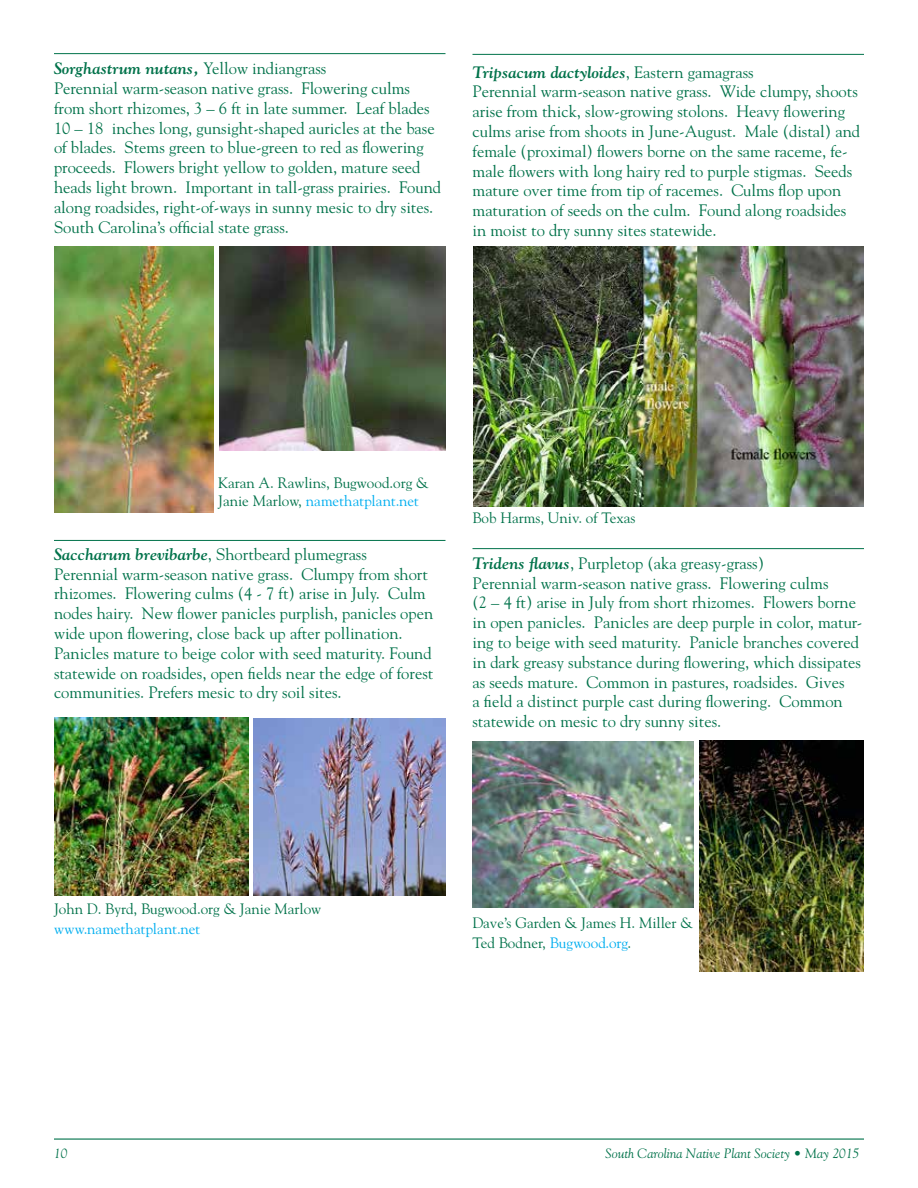
<style>
.page{position:relative;width:918px;height:1188px;background:#fff}
.page>*{position:absolute;margin:0;border:0;box-sizing:border-box;transform-origin:0 0}
.t1{font:16.5px/19.8px "Goudy";color:#00724a}
.t2{font:15px/19.8px "Goudy";color:#00724a}
.t3{font:15px "Goudy";letter-spacing:.005em;color:#00aeef}
.t4{font:italic 13.5px "Goudy";color:#00724a}
.s1{font-weight:700;font-style:italic}
.s2{color:#00aeef}
</style>
<div class="page">
<hr style="left:54px;top:1138px;width:810px;height:2px;background:#00724a">
<img style="left:473px;top:246px;width:391px;height:261px">
<img style="left:54px;top:718px;width:195px;height:177px">
<img style="left:253px;top:718px;width:193px;height:177px">
<img style="left:472px;top:742px;width:222px;height:166px">
<img style="left:699px;top:741px;width:165px;height:230px">
<img style="left:54px;top:247px;width:160px;height:265px">
<img style="left:220px;top:247px;width:226px;height:203px">
<hr style="left:54px;top:53px;width:392px;height:1px;background:#00724a">
<hr style="left:54px;top:540px;width:392px;height:1px;background:#00724a">
<hr style="left:472px;top:54px;width:392px;height:1px;background:#00724a">
<hr style="left:472px;top:548px;width:392px;height:1px;background:#00724a">
<p class="t1" style="left:54px;top:58px;width:389px"><span class="s1">Sorghastrum nutans,</span> Yellow indiangrass<br>Perennial warm-season native grass. Flowering culms from short rhizomes, 3 – 6 ft in late summer. Leaf blades 10 – 18 inches long, gunsight-shaped auricles at the base of blades. Stems green to blue-green to red as flowering proceeds. Flowers bright yellow to golden, mature seed heads light brown. Important in tall-grass prairies. Found along roadsides, right-of-ways in sunny mesic to dry sites.<br>South Carolina’s official state grass.</p>
<p class="t1" style="left:472px;top:61px;width:389px"><span class="s1">Tripsacum dactyloides</span>, Eastern gamagrass<br>Perennial warm-season native grass. Wide clumpy, shoots arise from thick, slow-growing stolons. Heavy flowering culms arise from shoots in June-August. Male (distal) and female (proximal) flowers borne on the same raceme, fe&shy;male flowers with long hairy red to purple stigmas. Seeds mature over time from tip of racemes. Culms flop upon maturation of seeds on the culm. Found along roadsides in moist to dry sunny sites statewide.</p>
<p class="t2" style="left:218px;top:473px;width:212px;line-height:18px">Karan A. Rawlins, Bugwood.org &amp;<br>Janie Marlow, <span class="s2">namethatplant.net</span></p>
<p class="t1" style="left:54px;top:544px;width:381px"><span class="s1">Saccharum brevibarbe</span>, Shortbeard plumegrass Perennial warm-season native grass. Clumpy from short rhizomes. Flowering culms (4 - 7 ft) arise in July. Culm nodes hairy. New flower panicles purplish, panicles open wide upon flowering, close back up after pollination.<br>Panicles mature to beige color with seed maturity. Found statewide on roadsides, open fields near the edge of forest communities. Prefers mesic to dry soil sites.</p>
<p class="t2" style="left:472px;top:508px;width:165px">Bob Harms, Univ. of Texas</p>
<p class="t1" style="left:472px;top:553px;width:391px"><span class="s1">Tridens flavus</span>, Purpletop (aka greasy-grass)<br>Perennial warm-season native grass. Flowering culms<br>(2 – 4 ft) arise in July from short rhizomes. Flowers borne in open panicles. Panicles are deep purple in color, matur&shy;ing to beige with seed maturity. Panicle branches covered in dark greasy substance during flowering, which dissipates as seeds mature. Common in pastures, roadsides. Gives<br>a field a distinct purple cast during flowering. Common statewide on mesic to dry sunny sites.</p>
<p class="t2" style="left:54px;top:899px;width:269px">John D. Byrd, Bugwood.org &amp; Janie Marlow</p>
<p class="t3" style="left:54px;top:920px;width:148px">www.namethatplant.net</p>
<p class="t2" style="left:472px;top:913px;width:222px">Dave’s Garden &amp; James H. Miller &amp;<br>Ted Bodner, <span class="s2">Bugwood.org</span>.</p>
<p class="t4" style="left:54px;top:1145px;width:15px">10</p>
<p class="t4" style="left:605px;top:1145px;width:256px">South Carolina Native Plant Society • May 2015</p>
</div>
